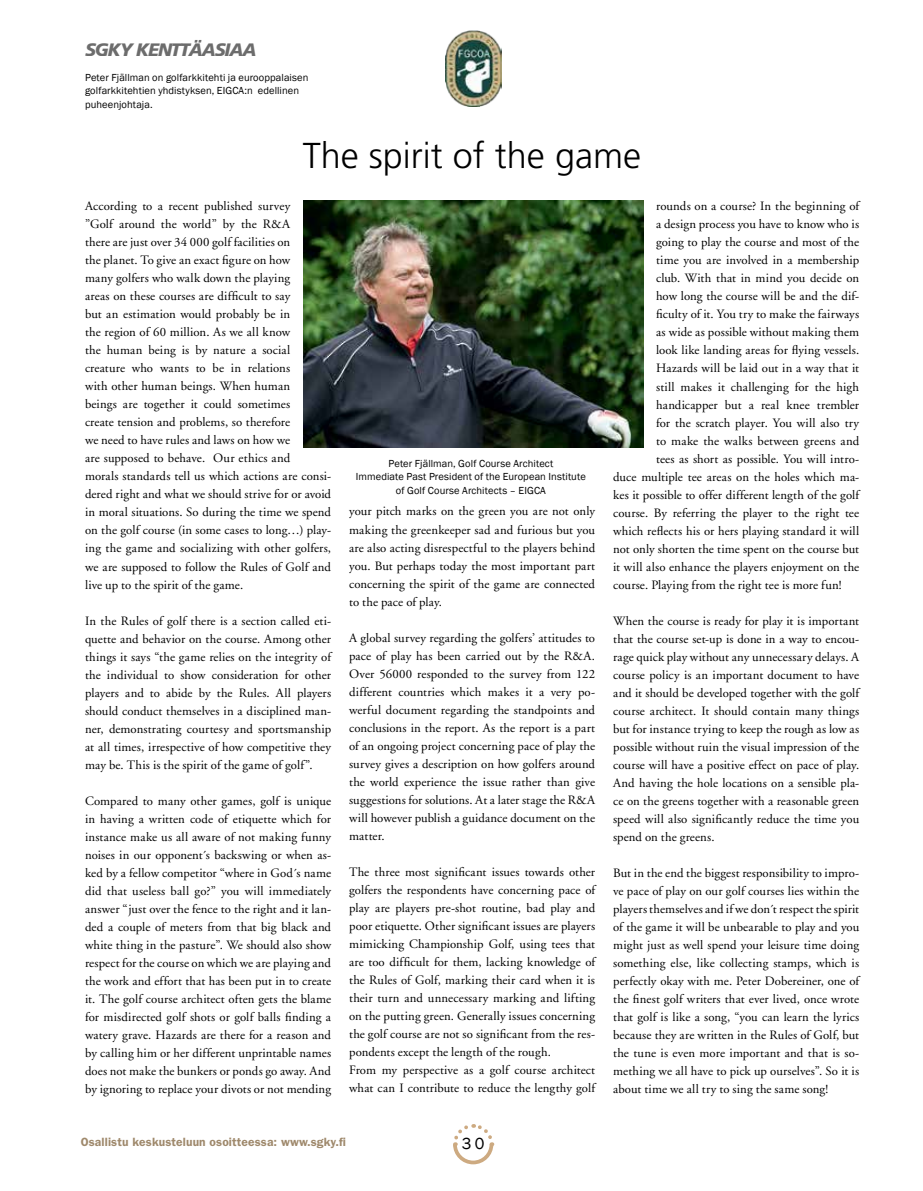
<style>
.page{position:relative;width:923px;height:1191px;background:#fff}
.page>*{position:absolute;margin:0;border:0;box-sizing:border-box;transform-origin:0 0}
.t1{font:300 36px "Frutiger";color:#000}
.t2{font:italic 900 18px "Frutiger";letter-spacing:-.06em;color:#000}
.t3{font:16.5px "Franklin Gothic";color:#000}
.t4{font:12.75px/18px "Adobe Garamond";letter-spacing:.01em;color:#000;text-align:justify}
.t5{font:600 12px "Franklin Gothic";letter-spacing:.01em;color:#9f896c}
.t6{font:10.5px/13.5px "Franklin Gothic";letter-spacing:.01em;color:#000;text-align:center}
</style>
<div class="page">
<img style="left:445px;top:30px;width:56px;height:77px">
<img style="left:303px;top:201px;width:340px;height:247px">
<svg style="left:453px;top:1124px;width:42px;height:41px"></svg>
<h2 class="t2" style="left:85px;top:39px;width:173px">SGKY KENTTÄASIAA</h2>
<p class="t6" style="left:85px;top:71px;width:225px;text-align:left">Peter Fjällman on golfarkkitehti ja eurooppalaisen golfarkkitehtien yhdistyksen, EIGCA:n edellinen puheenjohtaja.</p>
<h1 class="t1" style="left:303px;top:135px;width:340px">The spirit of the game</h1>
<p class="t4" style="left:85px;top:198px;width:247px;text-align:left">According to a recent published survey<br>”Golf around the world” by the R&amp;A<br>there are just over 34 000 golf facilities on<br>the planet. To give an exact figure on how<br>many golfers who walk down the playing<br>areas on these courses are difficult to say<br>but an estimation would probably be in<br>the region of 60 million. As we all know<br>the human being is by nature a social creature who wants to be in relations<br>with other human beings. When human<br>beings are together it could sometimes<br>create tension and problems, so therefore<br>we need to have rules and laws on how we<br>are supposed to behave. Our ethics and<br>morals standards tell us which actions are consi&shy;dered right and what we should strive for or avoid in moral situations. So during the time we spend on the golf course (in some cases to long…) play&shy;ing the game and socializing with other golfers, we are supposed to follow the Rules of Golf and live up to the spirit of the game.</p>
<p class="t4" style="left:85px;top:612px;width:247px">In the Rules of golf there is a section called eti&shy;quette and behavior on the course. Among other things it says “the game relies on the integrity of the individual to show consideration for other players and to abide by the Rules. All players should conduct themselves in a disciplined man&shy;ner, demonstrating courtesy and sportsmanship at all times, irrespective of how competitive they may be. This is the spirit of the game of golf”.</p>
<p class="t4" style="left:85px;top:792px;width:247px">Compared to many other games, golf is unique in having a written code of etiquette which for instance make us all aware of not making funny noises in our opponent´s backswing or when as&shy;ked by a fellow competitor “where in God´s name did that useless ball go?” you will immediately answer “just over the fence to the right and it lan&shy;ded a couple of meters from that big black and white thing in the pasture”. We should also show respect for the course on which we are playing and the work and effort that has been put in to create it. The golf course architect often gets the blame for misdirected golf shots or golf balls finding a watery grave. Hazards are there for a reason and by calling him or her different unprintable names does not make the bunkers or ponds go away. And by ignoring to replace your divots or not mending</p>
<p class="t6" style="left:356px;top:457px;width:231px">Peter Fjällman, Golf Course Architect<br>Immediate Past President of the European Institute of Golf Course Architects – EIGCA</p>
<p class="t4" style="left:349px;top:503px;width:247px">your pitch marks on the green you are not only making the greenkeeper sad and furious but you are also acting disrespectful to the players behind you. But perhaps today the most important part concerning the spirit of the game are connected to the pace of play.</p>
<p class="t4" style="left:349px;top:629px;width:247px">A global survey regarding the golfers’ attitudes to pace of play has been carried out by the R&amp;A.<br>Over 56000 responded to the survey from 122 different countries which makes it a very po&shy;werful document regarding the standpoints and conclusions in the report. As the report is a part of an ongoing project concerning pace of play the survey gives a description on how golfers around the world experience the issue rather than give suggestions for solutions. At a later stage the R&amp;A will however publish a guidance document on the matter.</p>
<p class="t4" style="left:349px;top:863px;width:247px;text-align:left">The three most significant issues towards other golfers the respondents have concerning pace of play are players pre-shot routine, bad play and poor etiquette. Other significant issues are players mimicking Championship Golf, using tees that are too difficult for them, lacking knowledge of the Rules of Golf, marking their card when it is their turn and unnecessary marking and lifting on the putting green. Generally issues concerning the golf course are not so significant from the res&shy;pondents except the length of the rough.<br>From my perspective as a golf course architect what can I contribute to reduce the lengthy golf</p>
<p class="t4" style="left:656px;top:198px;width:204px">rounds on a course? In the beginning of</p>
<p class="t4" style="left:656px;top:216px;width:205px">a design process you have to know who is</p>
<p class="t4" style="left:656px;top:234px;width:204px">going to play the course and most of the</p>
<p class="t4" style="left:656px;top:252px;width:205px">time you are involved in a membership</p>
<p class="t4" style="left:656px;top:270px;width:205px">club. With that in mind you decide on</p>
<p class="t4" style="left:656px;top:288px;width:205px">how long the course will be and the dif-</p>
<p class="t4" style="left:656px;top:306px;width:204px">ficulty of it. You try to make the fairways</p>
<p class="t4" style="left:656px;top:324px;width:205px">as wide as possible without making them</p>
<p class="t4" style="left:656px;top:342px;width:205px">look like landing areas for flying vessels.</p>
<p class="t4" style="left:656px;top:360px;width:204px">Hazards will be laid out in a way that it</p>
<p class="t4" style="left:656px;top:378px;width:205px">still makes it challenging for the high</p>
<p class="t4" style="left:656px;top:396px;width:205px">handicapper but a real knee trembler</p>
<p class="t4" style="left:656px;top:414px;width:205px">for the scratch player. You will also try</p>
<p class="t4" style="left:656px;top:432px;width:204px">to make the walks between greens and</p>
<p class="t4" style="left:656px;top:450px;width:205px">tees as short as possible. You will intro-</p>
<p class="t4" style="left:613px;top:468px;width:247px">duce multiple tee areas on the holes which ma-</p>
<p class="t4" style="left:613px;top:486px;width:247px">kes it possible to offer different length of the golf</p>
<p class="t4" style="left:613px;top:504px;width:247px">course. By referring the player to the right tee</p>
<p class="t4" style="left:613px;top:522px;width:247px">which reflects his or hers playing standard it will</p>
<p class="t4" style="left:613px;top:540px;width:247px">not only shorten the time spent on the course but</p>
<p class="t4" style="left:613px;top:558px;width:247px">it will also enhance the players enjoyment on the</p>
<p class="t4" style="left:613px;top:576px;width:230px">course. Playing from the right tee is more fun!</p>
<p class="t4" style="left:613px;top:612px;width:247px">When the course is ready for play it is important that the course set-up is done in a way to encou&shy;rage quick play without any unnecessary delays. A course policy is an important document to have and it should be developed together with the golf course architect. It should contain many things but for instance trying to keep the rough as low as possible without ruin the visual impression of the course will have a positive effect on pace of play.<br>And having the hole locations on a sensible pla&shy;ce on the greens together with a reasonable green speed will also significantly reduce the time you spend on the greens.</p>
<p class="t4" style="left:613px;top:864px;width:248px">But in the end the biggest responsibility to impro&shy;ve pace of play on our golf courses lies within the players themselves and if we don´t respect the spirit of the game it will be unbearable to play and you might just as well spend your leisure time doing something else, like collecting stamps, which is perfectly okay with me. Peter Dobereiner, one of the finest golf writers that ever lived, once wrote that golf is like a song, “you can learn the lyrics because they are written in the Rules of Golf, but the tune is even more important and that is so&shy;mething we all have to pick up ourselves”. So it is about time we all try to sing the same song!</p>
<p class="t5" style="left:81px;top:1134px;width:266px">Osallistu keskusteluun osoitteessa: www.sgky.fi</p>
<p class="t3" style="left:462px;top:1133px;width:24px">30</p>
</div>
